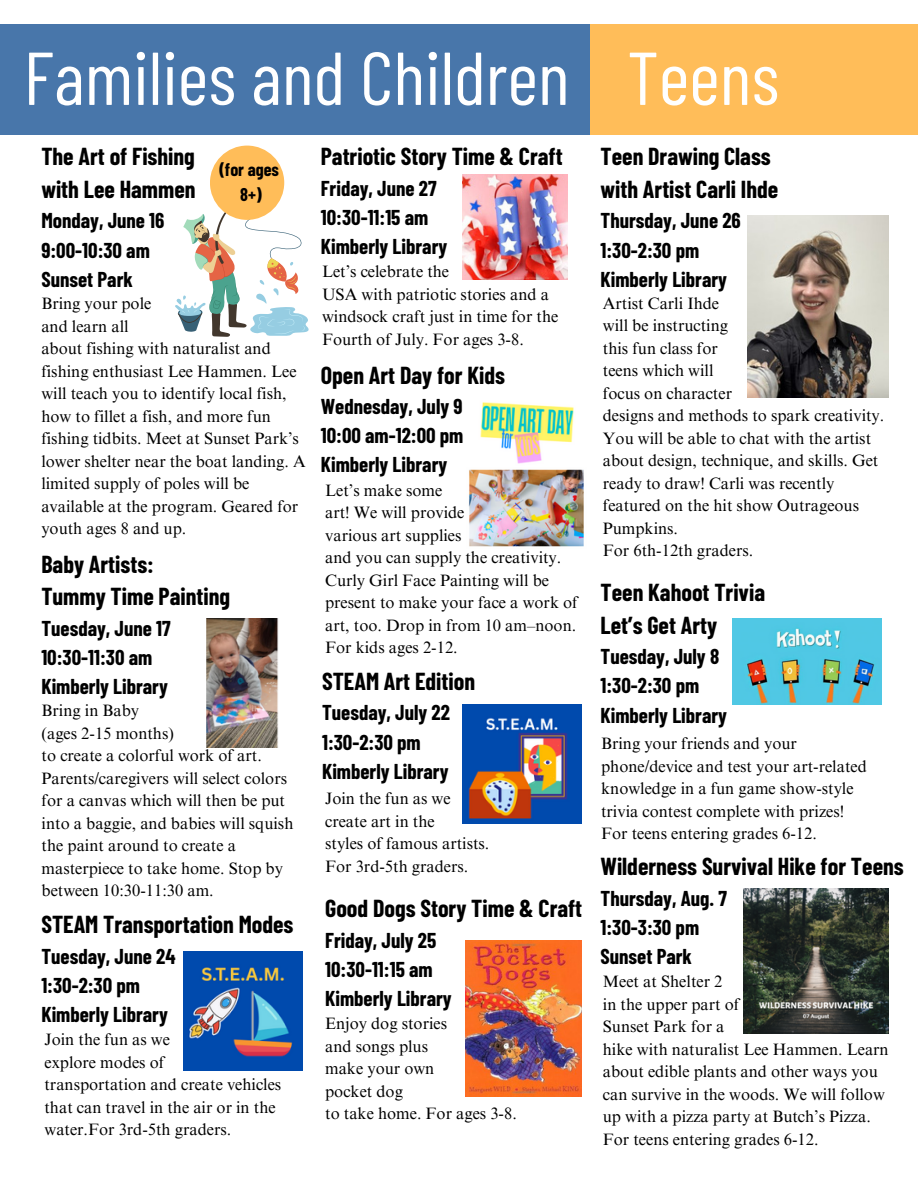
<style>
.page{position:relative;width:918px;height:1188px;background:#fff}
.page>*{position:absolute;margin:0;border:0;box-sizing:border-box;transform-origin:0 0}
.t1{font:74.7px "Barlow Condensed";color:#fff}
.t2{font:700 24px/32.7px "Barlow Condensed";color:#000}
.t3{font:700 21px/29.2px "Barlow Condensed";color:#000}
.t4{font:700 18px/24.8px "Barlow Condensed";color:#000;text-align:center}
.t5{font:16.5px/22.5px "Times NRMT Pro";color:#000}
</style>
<div class="page">
<div style="left:0;top:24px;width:590px;height:110px;background:#4876aa"></div>
<svg style="left:175px;top:196px;width:134px;height:141px"></svg>
<img style="left:206px;top:619px;width:73px;height:128px">
<img style="left:183px;top:951px;width:120px;height:119px">
<img style="left:462px;top:174px;width:105px;height:105px">
<img style="left:468px;top:402px;width:116px;height:145px">
<img style="left:462px;top:705px;width:120px;height:119px">
<img style="left:466px;top:941px;width:115px;height:155px">
<div style="left:590px;top:24px;width:328px;height:111px;background:#ffbd59"></div>
<img style="left:748px;top:215px;width:141px;height:183px">
<div style="left:210px;top:146px;width:74px;height:74px;background:#ffbd59;border-radius:50%"></div>
<img style="left:732px;top:619px;width:150px;height:85px">
<img style="left:743px;top:889px;width:145px;height:145px">
<p class="t1" style="left:24px;top:30px;width:547px">Families and Children</p>
<h2 class="t2" style="left:41px;top:139px;width:156px">The Art of Fishing with Lee Hammen</h2>
<h2 class="t3" style="left:41px;top:205px;width:125px">Monday, June 16<br>9:00-10:30 am<br>Sunset Park</h2>
<p class="t5" style="left:41px;top:294px;width:112px">Bring your pole</p>
<p class="t5" style="left:41px;top:317px;width:89px">and learn all</p>
<p class="t5" style="left:41px;top:339px;width:266px">about fishing with naturalist and fishing enthusiast Lee Hammen. Lee will teach you to identify local fish, how to fillet a fish, and more fun fishing tidbits. Meet at Sunset Park’s lower shelter near the boat landing. A limited supply of poles will be available at the program. Geared for youth ages 8 and up.</p>
<p class="t4" style="left:219px;top:156px;width:61px">(for ages<br>8+)</p>
<h1 class="t2" style="left:41px;top:547px;width:190px">Baby Artists:<br>Tummy Time Painting</h1>
<h1 class="t3" style="left:41px;top:613px;width:131px">Tuesday, June 17<br>10:30-11:30 am<br>Kimberly Library</h1>
<h1 class="t5" style="left:42px;top:702px;width:99px">Bring in Baby</h1>
<h2 class="t5" style="left:42px;top:724px;width:134px">(ages 2-15 months)</h2>
<h3 class="t5" style="left:42px;top:747px;width:253px">to create a colorful work of art.<br>Parents/caregivers will select colors for a canvas which will then be put into a baggie, and babies will squish the paint around to create a masterpiece to take home. Stop by between 10:30-11:30 am.</h3>
<p class="t2" style="left:41px;top:907px;width:254px">STEAM Transportation Modes</p>
<p class="t3" style="left:41px;top:941px;width:136px">Tuesday, June 24<br>1:30-2:30 pm<br>Kimberly Library</p>
<p class="t5" style="left:45px;top:1031px;width:127px">Join the fun as we</p>
<h2 class="t5" style="left:45px;top:1053px;width:121px">explore modes of</h2>
<h2 class="t5" style="left:45px;top:1076px;width:238px">transportation and create vehicles that can travel in the air or in the water.For 3rd-5th graders.</h2>
<p class="t2" style="left:321px;top:139px;width:243px">Patriotic Story Time &amp; Craft</p>
<p class="t3" style="left:321px;top:173px;width:128px">Friday, June 27<br>10:30-11:15 am<br>Kimberly Library</p>
<p class="t5" style="left:322px;top:263px;width:129px">Let’s celebrate the</p>
<p class="t5" style="left:322px;top:285px;width:238px">USA with patriotic stories and a windsock craft just in time for the<br>Fourth of July. For ages 3-8.</p>
<p class="t2" style="left:321px;top:358px;width:186px">Open Art Day for Kids</p>
<p class="t3" style="left:321px;top:391px;width:144px;text-align:justify">Wednesday, July 9<br>10:00 am-12:00 pm Kimberly Library</p>
<p class="t5" style="left:325px;top:481px;width:119px">Let’s make some</p>
<p class="t5" style="left:325px;top:503px;width:141px">art! We will provide</p>
<p class="t5" style="left:325px;top:526px;width:138px">various art supplies</p>
<p class="t5" style="left:325px;top:548px;width:254px">and you can supply the creativity.<br>Curly Girl Face Painting will be present to make your face a work of art, too. Drop in from 10 am–noon.</p>
<p class="t5" style="left:325px;top:638px;width:134px">For kids ages 2-12.</p>
<p class="t2" style="left:322px;top:664px;width:155px">STEAM Art Edition</p>
<p class="t3" style="left:322px;top:697px;width:129px">Tuesday, July 22<br>1:30-2:30 pm<br>Kimberly Library</p>
<h2 class="t5" style="left:325px;top:789px;width:127px">Join the fun as we</h2>
<p class="t5" style="left:325px;top:812px;width:111px">create art in the</p>
<p class="t5" style="left:325px;top:834px;width:166px">styles of famous artists.</p>
<p class="t5" style="left:325px;top:857px;width:145px">For 3rd-5th graders.</p>
<p class="t2" style="left:325px;top:891px;width:259px">Good Dogs Story Time &amp; Craft</p>
<p class="t3" style="left:325px;top:925px;width:128px">Friday, July 25<br>10:30-11:15 am<br>Kimberly Library</p>
<p class="t5" style="left:325px;top:1015px;width:123px">Enjoy dog stories</p>
<p class="t5" style="left:325px;top:1037px;width:104px">and songs plus</p>
<h2 class="t5" style="left:325px;top:1060px;width:111px">make your own</h2>
<p class="t5" style="left:325px;top:1082px;width:79px">pocket dog</p>
<h2 class="t5" style="left:325px;top:1105px;width:193px">to take home. For ages 3-8.</h2>
<p class="t1" style="left:627px;top:30px;width:154px">Teens</p>
<p class="t2" style="left:601px;top:139px;width:179px">Teen Drawing Class with Artist Carli Ihde</p>
<p class="t3" style="left:601px;top:205px;width:142px">Thursday, June 26<br>1:30-2:30 pm<br>Kimberly Library</p>
<p class="t5" style="left:603px;top:294px;width:118px">Artist Carli Ihde</p>
<p class="t5" style="left:603px;top:317px;width:127px">will be instructing</p>
<p class="t5" style="left:603px;top:339px;width:117px">this fun class for</p>
<p class="t5" style="left:603px;top:362px;width:112px">teens which will</p>
<p class="t5" style="left:603px;top:384px;width:131px">focus on character</p>
<p class="t5" style="left:603px;top:407px;width:283px">designs and methods to spark creativity.<br>You will be able to chat with the artist about design, technique, and skills. Get ready to draw! Carli was recently featured on the hit show Outrageous Pumpkins.</p>
<h2 class="t5" style="left:603px;top:542px;width:152px">For 6th-12th graders.</h2>
<h2 class="t2" style="left:601px;top:575px;width:166px">Teen Kahoot Trivia<br>Let’s Get Arty</h2>
<h2 class="t3" style="left:601px;top:641px;width:128px">Tuesday, July 8<br>1:30-2:30 pm<br>Kimberly Library</h2>
<p class="t5" style="left:601px;top:735px;width:267px">Bring your friends and your phone/device and test your art-related knowledge in a fun game show-style trivia contest complete with prizes!</p>
<p class="t5" style="left:601px;top:825px;width:217px">For teens entering grades 6-12.</p>
<p class="t2" style="left:601px;top:849px;width:305px">Wilderness Survival Hike for Teens</p>
<p class="t3" style="left:601px;top:883px;width:128px">Thursday, Aug. 7<br>1:30-3:30 pm<br>Sunset Park</p>
<p class="t5" style="left:603px;top:972px;width:121px">Meet at Shelter 2</p>
<p class="t5" style="left:603px;top:995px;width:138px">in the upper part of</p>
<p class="t5" style="left:603px;top:1017px;width:123px">Sunset Park for a</p>
<p class="t5" style="left:603px;top:1040px;width:287px">hike with naturalist Lee Hammen. Learn about edible plants and other ways you can survive in the woods. We will follow up with a pizza party at Butch’s Pizza.<br>For teens entering grades 6-12.</p>
</div>
